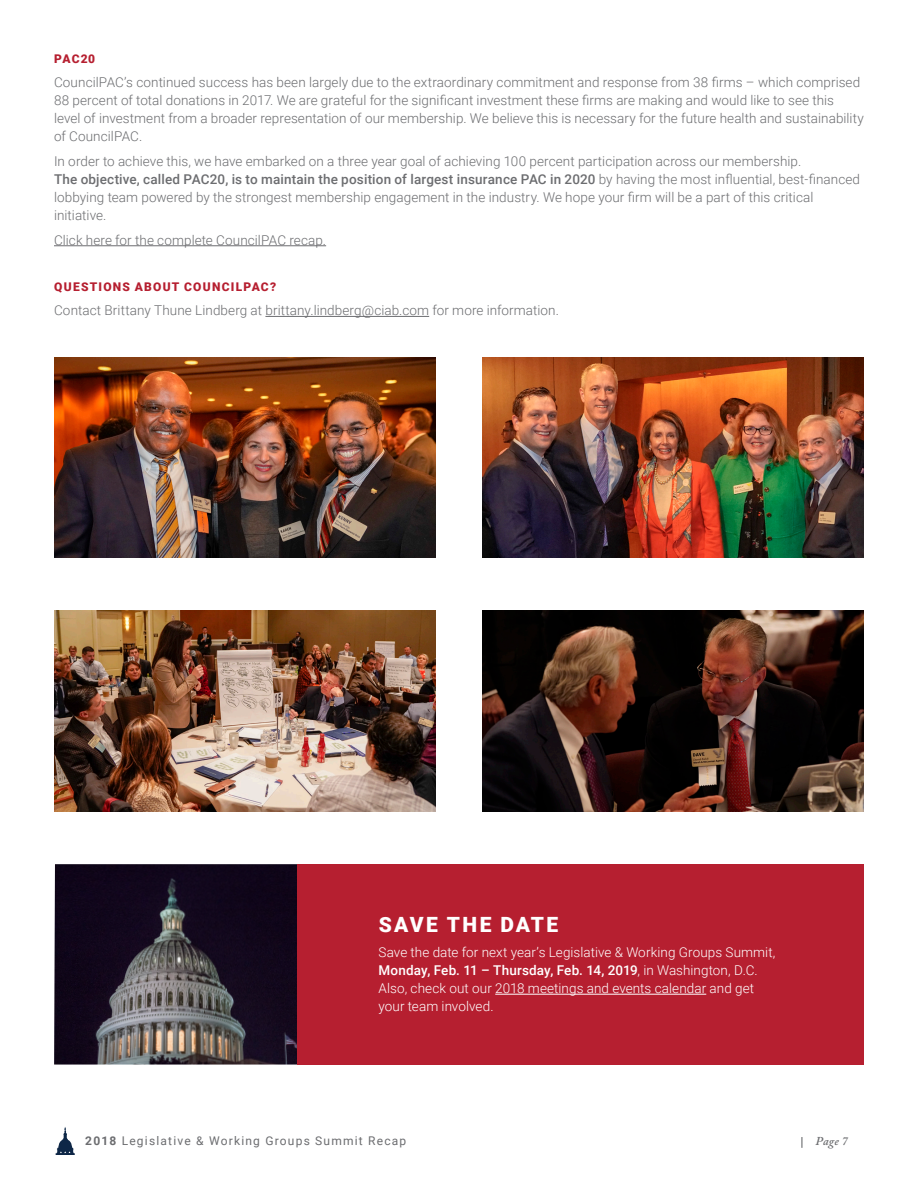
<style>
.page{position:relative;width:918px;height:1188px;background:#fff}
.page>*{position:absolute;margin:0;border:0;box-sizing:border-box;transform-origin:0 0}
.Main_Body{font:900 21px "Roboto";letter-spacing:.105em;color:#fff}
.Main_Body-2{font:300 13.5px/18px "Roboto";letter-spacing:.005em;color:#6c6d70}
.Main_Body-3{font:300 13.5px/18px "Roboto";letter-spacing:.005em;color:#fff}
.t1{font:12px "Roboto";letter-spacing:.1em;color:#6c6d70}
.Main_Body-4{font:900 12px "Roboto";letter-spacing:.105em;color:#b61f30}
.t2{font:italic 600 12px "Adobe Caslon Pro";color:#6c6d70}
.s1{font-weight:500}
.s2{font-weight:700}
</style>
<div class="page">
<svg style="left:56px;top:1127px;width:19px;height:28px"></svg>
<hr style="left:54px;top:245px;width:272px;height:1px;background:#6c6d70">
<hr style="left:265px;top:316px;width:164px;height:1px;background:#6c6d70">
<img style="left:54px;top:864px;width:243px;height:201px">
<div style="left:297px;top:864px;width:567px;height:201px;background:#b61f30"></div>
<hr style="left:495px;top:994px;width:211px;height:1px;background:#fff">
<img style="left:54px;top:357px;width:381px;height:201px">
<img style="left:54px;top:611px;width:381px;height:200px">
<img style="left:483px;top:357px;width:381px;height:201px">
<img style="left:483px;top:611px;width:381px;height:200px">
<p class="Main_Body-4" style="left:54px;top:50px;width:43px">PAC20</p>
<p class="Main_Body-2" style="left:54px;top:73px;width:811px">CouncilPAC’s continued success has been largely due to the extraordinary commitment and response from 38 firms – which comprised 88 percent of total donations in 2017. We are grateful for the significant investment these firms are making and would like to see this level of investment from a broader representation of our membership. We believe this is necessary for the future health and sustainability of CouncilPAC.</p>
<p class="Main_Body-2" style="left:54px;top:152px;width:808px">In order to achieve this, we have embarked on a three year goal of achieving 100 percent participation across our membership.<br><span class="s1">The objective, called PAC20, is to maintain the position of largest insurance PAC in 2020</span> by having the most influential, best-financed lobbying team powered by the strongest membership engagement in the industry. We hope your firm will be a part of this critical initiative.</p>
<p class="Main_Body-2" style="left:54px;top:230px;width:274px">Click here for the complete CouncilPAC recap.</p>
<p class="Main_Body-4" style="left:54px;top:278px;width:223px">QUESTIONS ABOUT COUNCILPAC?</p>
<p class="Main_Body-2" style="left:54px;top:301px;width:507px">Contact Brittany Thune Lindberg at brittany.lindberg@ciab.com for more information.</p>
<p class="Main_Body" style="left:379px;top:910px;width:181px">SAVE THE DATE</p>
<p class="Main_Body-3" style="left:379px;top:943px;width:398px">Save the date for next year’s Legislative &amp; Working Groups Summit, <span class="s1">Monday, Feb. 11 – Thursday, Feb. 14, 2019</span>, in Washington, D.C.<br>Also, check out our 2018 meetings and events calendar and get your team involved.</p>
<p class="t1" style="left:85px;top:1132px;width:322px"><span class="s2">2018</span> Legislative &amp; Working Groups Summit Recap</p>
<p class="t2" style="left:815px;top:1133px;width:34px">Page 7</p>
</div>
